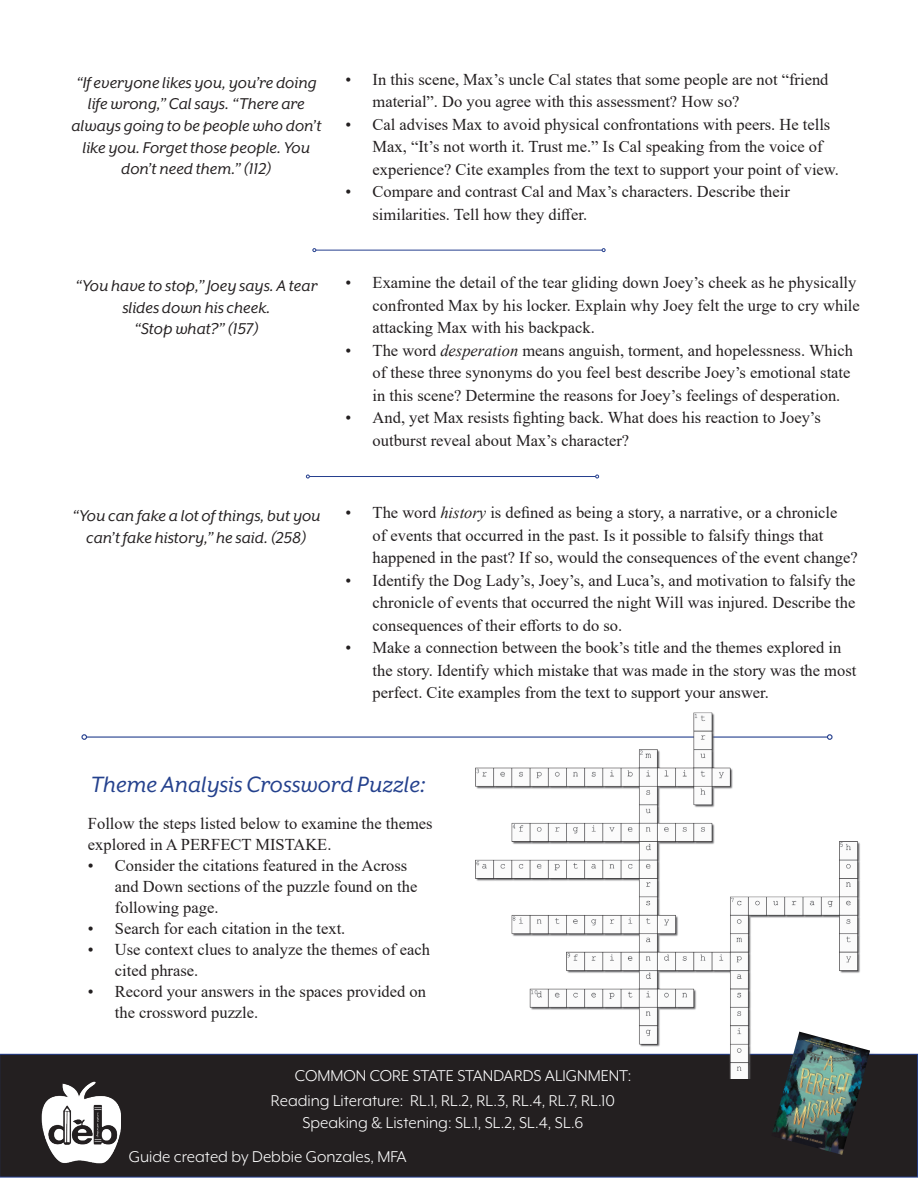
<style>
.page{position:relative;width:918px;height:1188px;background:#fff}
.page>*{position:absolute;margin:0;border:0;box-sizing:border-box;transform-origin:0 0}
.t1{font:italic 25.5px "Mr Eaves XL San OT";color:#24418d}
.t2{font:italic 18px/21.6px "Mr Eaves XL San OT";color:#231f20;text-align:center}
.t3{font:18px "Mr Eaves XL Mod OT";color:#fff}
.t4{font:16.5px/22.5px "Times New Roman";color:#231f20}
.s1{font-style:italic}
</style>
<div class="page">
<div style="left:0;top:1054px;width:918px;height:123px;background:#231f20"></div>
<div style="left:0;top:1054px;width:918px;height:123px;border:1px solid #253f8e"></div>
<img style="left:42px;top:1081px;width:79px;height:82px">
<hr style="left:309px;top:476px;width:287px;height:1px;background:#253f8e">
<hr style="left:87px;top:736px;width:740px;height:2px;background:#253f8e">
<svg style="left:81px;top:734px;width:6px;height:6px"></svg>
<hr style="left:316px;top:250px;width:286px;height:1px;background:#253f8e">
<svg style="left:312px;top:248px;width:4px;height:4px"></svg>
<svg style="left:602px;top:248px;width:4px;height:4px"></svg>
<div style="left:774px;top:1034px;width:114px;height:139px;background:#231f20"></div>
<img style="left:773px;top:1078px;width:90px;height:77px">
<img style="left:457px;top:712px;width:418px;height:366px">
<p class="t2" style="left:71px;top:72px;width:251px">“If everyone likes you, you’re doing life wrong,” Cal says. “There are always going to be people who don’t like you. Forget those people. You don’t need them.” (112)</p>
<p class="t4" style="left:373px;top:68px;width:457px;text-indent:-27px">• In this scene, Max’s uncle Cal states that some people are not “friend material”. Do you agree with this assessment? How so?</p>
<p class="t4" style="left:373px;top:113px;width:468px;text-indent:-27px">• Cal advises Max to avoid physical confrontations with peers. He tells<br>Max, “It’s not worth it. Trust me.” Is Cal speaking from the voice of experience? Cite examples from the text to support your point of view.</p>
<p class="t4" style="left:373px;top:180px;width:419px;text-indent:-27px">• Compare and contrast Cal and Max’s characters. Describe their similarities. Tell how they differ.</p>
<p class="t2" style="left:75px;top:275px;width:244px">“You have to stop,” Joey says. A tear slides down his cheek.</p>
<p class="t2" style="left:134px;top:318px;width:126px">“Stop what?” (157)</p>
<p class="t4" style="left:373px;top:271px;width:489px;text-indent:-27px">• Examine the detail of the tear gliding down Joey’s cheek as he physically confronted Max by his locker. Explain why Joey felt the urge to cry while attacking Max with his backpack.</p>
<p class="t4" style="left:373px;top:338px;width:482px;text-indent:-27px">• The word <span class="s1">desperation</span> means anguish, torment, and hopelessness. Which of these three synonyms do you feel best describe Joey’s emotional state in this scene? Determine the reasons for Joey’s feelings of desperation.</p>
<p class="t4" style="left:373px;top:406px;width:450px;text-indent:-27px">• And, yet Max resists fighting back. What does his reaction to Joey’s outburst reveal about Max’s character?</p>
<p class="t2" style="left:72px;top:505px;width:250px">“You can fake a lot of things, but you can’t fake history,” he said. (258)</p>
<p class="t4" style="left:373px;top:501px;width:487px;text-indent:-27px">• The word <span class="s1">history</span> is defined as being a story, a narrative, or a chronicle<br>of events that occurred in the past. Is it possible to falsify things that happened in the past? If so, would the consequences of the event change?</p>
<p class="t4" style="left:373px;top:568px;width:485px;text-align:justify;text-indent:-27px">• Identify the Dog Lady’s, Joey’s, and Luca’s, and motivation to falsify the chronicle of events that occurred the night Will was injured. Describe the consequences of their efforts to do so.</p>
<p class="t4" style="left:373px;top:636px;width:485px;text-indent:-27px">• Make a connection between the book’s title and the themes explored in the story. Identify which mistake that was made in the story was the most perfect. Cite examples from the text to support your answer.</p>
<p class="t1" style="left:91px;top:771px;width:336px">Theme Analysis Crossword Puzzle:</p>
<p class="t4" style="left:88px;top:812px;width:346px;line-height:21px">Follow the steps listed below to examine the themes explored in A PERFECT MISTAKE.</p>
<p class="t4" style="left:115px;top:854px;width:304px;line-height:21px;text-indent:-27px">• Consider the citations featured in the Across and Down sections of the puzzle found on the following page.</p>
<p class="t4" style="left:88px;top:917px;width:259px">• Search for each citation in the text.</p>
<p class="t4" style="left:115px;top:938px;width:317px;line-height:21px;text-indent:-27px">• Use context clues to analyze the themes of each cited phrase.</p>
<p class="t4" style="left:115px;top:980px;width:313px;line-height:21px;text-indent:-27px">• Record your answers in the spaces provided on the crossword puzzle.</p>
<p class="t3" style="left:295px;top:1067px;width:338px">COMMON CORE STATE STANDARDS ALIGNMENT:</p>
<p class="t3" style="left:271px;top:1092px;width:346px">Reading Literature: RL.1, RL.2, RL.3, RL.4, RL.7, RL.10</p>
<p class="t3" style="left:302px;top:1114px;width:283px">Speaking &amp; Listening: SL.1, SL.2, SL.4, SL.6</p>
<p class="t3" style="left:129px;top:1148px;width:280px">Guide created by Debbie Gonzales, MFA</p>
</div>
